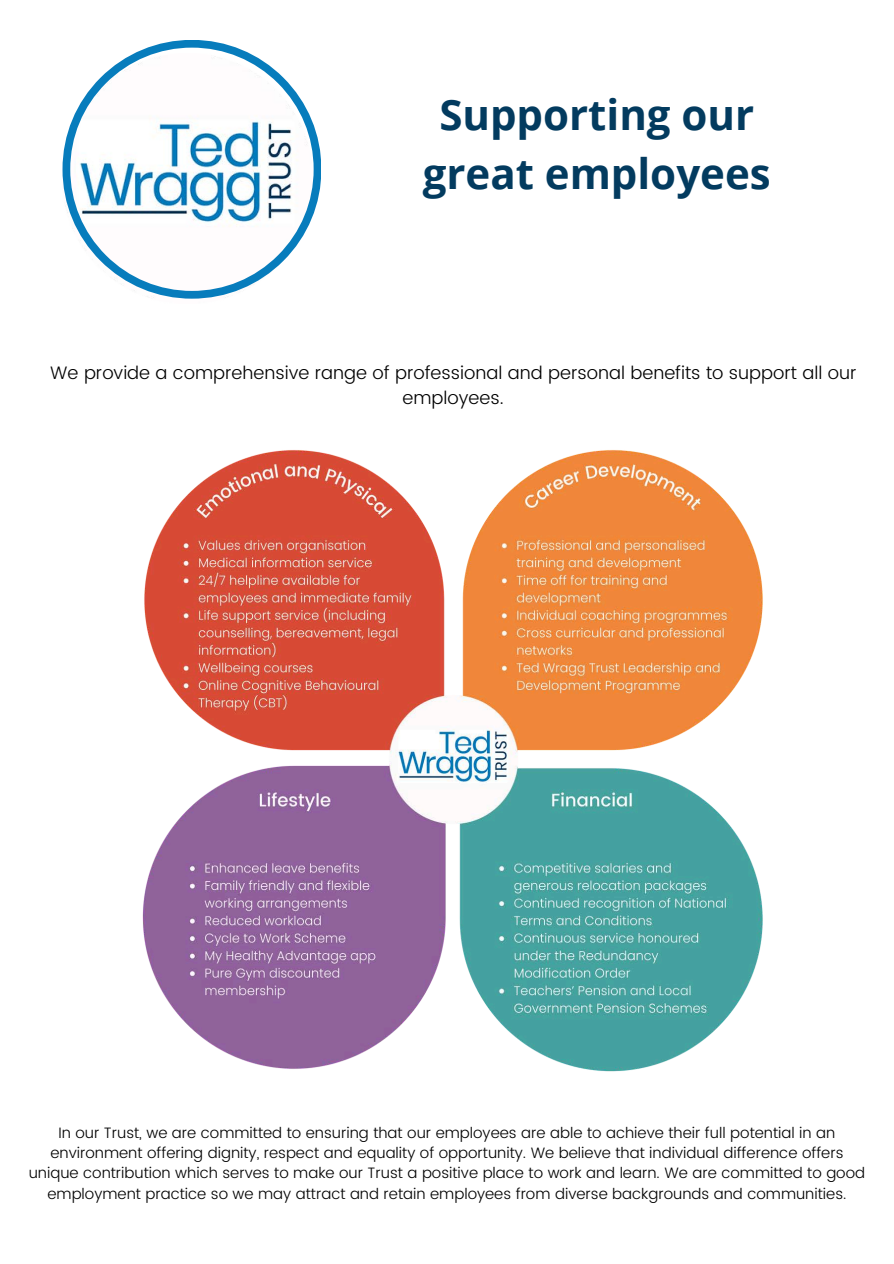
<style>
.page{position:relative;width:894px;height:1264px;background:#fff}
.page>*{position:absolute;margin:0;border:0;box-sizing:border-box;transform-origin:0 0}
.t1{font:700 42px/58.5px "Open Sans";color:#033b5f;text-align:center}
.t2{font:300 18px/24.8px "Poppins";color:#000;text-align:center}
.t3{font:300 15px/20.2px "Poppins";color:#000;text-align:center}
</style>
<div class="page">
<img style="left:142px;top:450px;width:621px;height:622px">
<svg style="left:62px;top:40px;width:259px;height:259px"></svg>
<p class="t1" style="left:422px;top:85px;width:349px">Supporting our great employees</p>
<p class="t2" style="left:50px;top:360px;width:807px">We provide a comprehensive range of professional and personal benefits to support all our employees.</p>
<h2 class="t3" style="left:29px;top:1122px;width:837px">In our Trust, we are committed to ensuring that our employees are able to achieve their full potential in an environment offering dignity, respect and equality of opportunity. We believe that individual difference offers unique contribution which serves to make our Trust a positive place to work and learn. We are committed to good employment practice so we may attract and retain employees from diverse backgrounds and communities.</h2>
</div>
